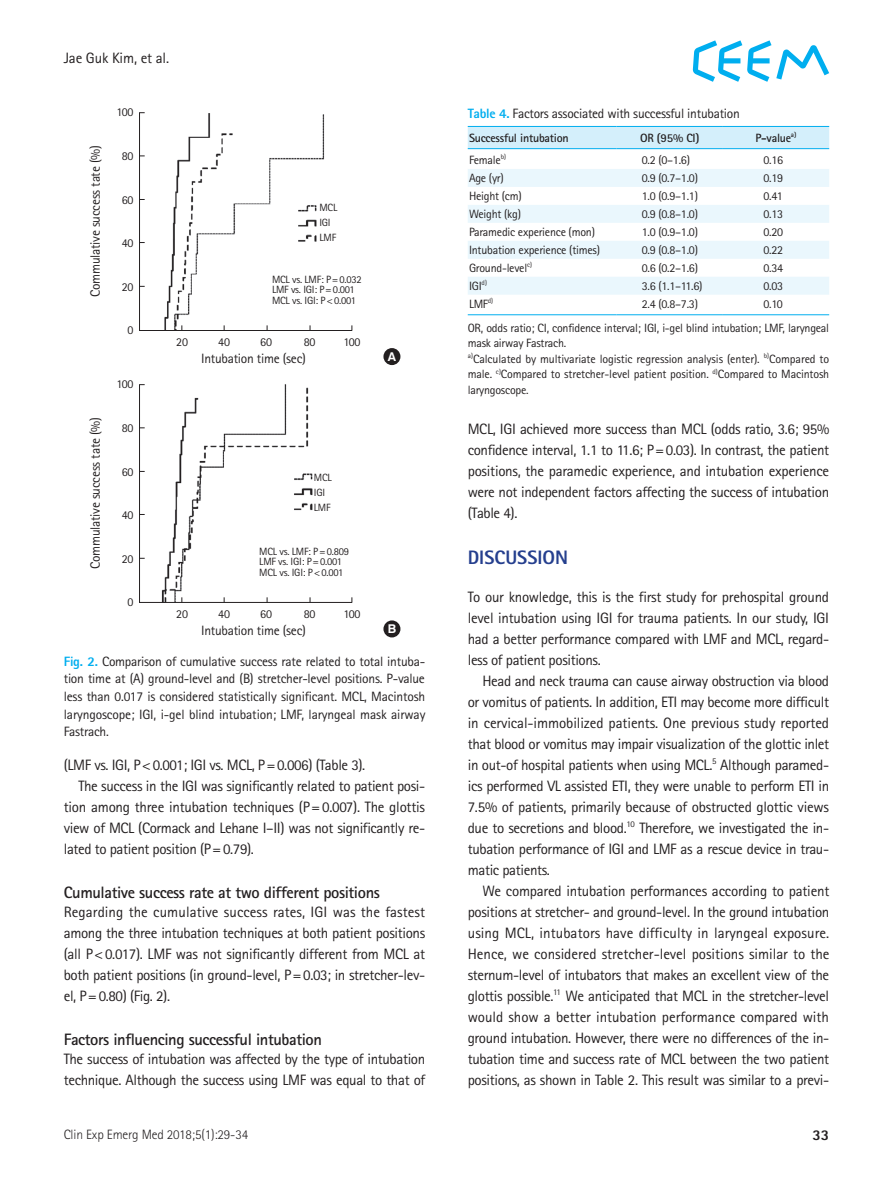
<style>
.page{position:relative;width:893px;height:1191px;background:#fff}
.page>*{position:absolute;margin:0;border:0;box-sizing:border-box;transform-origin:0 0}
.t1{font:800 19.5px "Rotis Sans Serif Std";color:#253f8e}
.t2{font:700 16.5px "Rotis Sans Serif Std";letter-spacing:-.025em;color:#231f20}
.t3{font:15px/21px "Rotis Sans Serif Std";letter-spacing:-.025em;color:#231f20;text-align:justify}
.t4{font:800 15px "Rotis Sans Serif Std";color:#231f20}
.t5{font:13.5px/17.5px "Rotis Sans Serif Std";letter-spacing:-.02em;color:#231f20;text-align:justify}
.t6{font:300 13.5px "Rotis Sans Serif Std";letter-spacing:-.01em;color:#231f20}
.t7{font:700 12.15px "Swiss 721 BT";color:#fff}
.t8{font:12px/15.6px "Rotis Sans Serif Std";letter-spacing:-.02em;color:#231f20}
.t9{font:700 12px "Rotis Sans Serif Std";letter-spacing:-.02em;color:#231f20}
.t10{font:10.5px/15.1px "Rotis Sans Serif Std";letter-spacing:-.02em;color:#231f20}
.s1{font-weight:800;color:#00aeef}
</style>
<div class="page">
<svg style="left:693px;top:40px;width:136px;height:42px"></svg>
<div style="left:468px;top:127px;width:361px;height:21px;background:#d4effb"></div>
<svg style="left:468px;top:169px;width:361px;height:126px;fill:#eaf7fd"></svg>
<hr style="left:468px;top:126px;width:149px;height:1px;background:#00aeef">
<hr style="left:617px;top:126px;width:106px;height:1px;background:#00aeef">
<hr style="left:723px;top:126px;width:106px;height:1px;background:#00aeef">
<hr style="left:468px;top:148px;width:149px;height:1px;background:#00aeef">
<hr style="left:617px;top:148px;width:106px;height:1px;background:#00aeef">
<hr style="left:723px;top:148px;width:106px;height:1px;background:#00aeef">
<hr style="left:468px;top:314px;width:149px;height:1px;background:#00aeef">
<hr style="left:617px;top:314px;width:106px;height:1px;background:#00aeef">
<hr style="left:723px;top:314px;width:106px;height:1px;background:#00aeef">
<svg style="left:139px;top:112px;width:214px;height:219px"></svg>
<div style="left:383px;top:348px;width:17px;height:17px;background:#231f20;border-radius:50%"></div>
<svg style="left:139px;top:384px;width:214px;height:219px"></svg>
<div style="left:383px;top:620px;width:17px;height:17px;background:#231f20;border-radius:50%"></div>
<p class="t3" style="left:64px;top:47px;width:107px">Jae Guk Kim, et al.</p>
<p class="t5" style="left:87px;top:297px;width:153px;rotate:-90deg">Commulative success tate (%)</p>
<p class="t8" style="left:116px;top:104px;width:19px">100</p>
<p class="t8" style="left:122px;top:148px;width:13px">80</p>
<p class="t8" style="left:122px;top:192px;width:13px">60</p>
<p class="t8" style="left:122px;top:235px;width:13px">40</p>
<p class="t8" style="left:122px;top:279px;width:13px">20</p>
<p class="t8" style="left:128px;top:322px;width:7px">0</p>
<p class="t5" style="left:87px;top:569px;width:153px;rotate:-90deg">Commulative success tate (%)</p>
<p class="t8" style="left:116px;top:376px;width:19px">100</p>
<p class="t8" style="left:122px;top:420px;width:13px">80</p>
<p class="t8" style="left:122px;top:463px;width:13px">60</p>
<p class="t8" style="left:122px;top:507px;width:13px">40</p>
<p class="t8" style="left:122px;top:550px;width:13px">20</p>
<p class="t8" style="left:128px;top:594px;width:7px">0</p>
<p class="t10" style="left:319px;top:200px;width:19px">MCL<br>IGI<br>LMF</p>
<p class="t10" style="left:272px;top:274px;width:91px;line-height:10.5px">MCL vs. LMF: P=0.032<br>LMF vs. IGI: P=0.001<br>MCL vs. IGI: P&lt;0.001</p>
<p class="t8" style="left:176px;top:334px;width:13px">20</p>
<p class="t8" style="left:218px;top:334px;width:13px">40</p>
<p class="t8" style="left:260px;top:334px;width:13px">60</p>
<p class="t8" style="left:304px;top:334px;width:13px">80</p>
<p class="t8" style="left:343px;top:334px;width:19px">100</p>
<p class="t5" style="left:201px;top:350px;width:106px">Intubation time (sec)</p>
<p class="t10" style="left:314px;top:469px;width:19px">MCL<br>IGI<br>LMF</p>
<p class="t10" style="left:259px;top:545px;width:91px;line-height:10.5px">MCL vs. LMF: P=0.809<br>LMF vs. IGI: P=0.001<br>MCL vs. IGI: P&lt;0.001</p>
<p class="t7" style="left:388px;top:349px;width:10px">A</p>
<p class="t8" style="left:176px;top:606px;width:13px">20</p>
<p class="t8" style="left:218px;top:606px;width:13px">40</p>
<p class="t8" style="left:260px;top:606px;width:13px">60</p>
<p class="t8" style="left:304px;top:606px;width:13px">80</p>
<p class="t8" style="left:343px;top:606px;width:19px">100</p>
<p class="t5" style="left:201px;top:622px;width:106px">Intubation time (sec)</p>
<p class="t7" style="left:388px;top:621px;width:10px">B</p>
<p class="t5" style="left:64px;top:652px;width:363px"><span class="s1">Fig. 2.</span> Comparison of cumulative success rate related to total intuba&shy;tion time at (A) ground-level and (B) stretcher-level positions. P-value less than 0.017 is considered statistically significant. MCL, Macintosh laryngoscope; IGI, i-gel blind intubation; LMF, laryngeal mask airway Fastrach.</p>
<p class="t3" style="left:64px;top:754px;width:303px">(LMF vs. IGI, P&lt;0.001; IGI vs. MCL, P=0.006) (Table 3).</p>
<p class="t3" style="left:78px;top:775px;width:348px">The success in the IGI was significantly related to patient posi-</p>
<p class="t3" style="left:64px;top:796px;width:363px">tion among three intubation techniques (P=0.007). The glottis</p>
<p class="t3" style="left:64px;top:817px;width:363px">view of MCL (Cormack and Lehane I–II) was not significantly re-</p>
<p class="t3" style="left:64px;top:838px;width:192px">lated to patient position (P=0.79).</p>
<p class="t2" style="left:64px;top:881px;width:318px">Cumulative success rate at two different positions</p>
<p class="t3" style="left:64px;top:901px;width:363px">Regarding the cumulative success rates, IGI was the fastest among the three intubation techniques at both patient positions (all P&lt;0.017). LMF was not significantly different from MCL at both patient positions (in ground-level, P=0.03; in stretcher-lev&shy;el, P=0.80) (Fig. 2).</p>
<p class="t2" style="left:64px;top:1028px;width:260px">Factors influencing successful intubation</p>
<p class="t3" style="left:64px;top:1048px;width:363px">The success of intubation was affected by the type of intubation technique. Although the success using LMF was equal to that of</p>
<p class="t5" style="left:468px;top:104px;width:274px"><span class="s1">Table 4.</span> Factors associated with successful intubation</p>
<p class="t9" style="left:469px;top:130px;width:101px">Successful intubation</p>
<p class="t9" style="left:640px;top:130px;width:61px">OR (95% CI)</p>
<p class="t9" style="left:755px;top:130px;width:42px">P-value<sup>a)</sup></p>
<p class="t8" style="left:469px;top:152px;width:38px">Female<sup>b)</sup></p>
<p class="t8" style="left:642px;top:152px;width:50px">0.2 (0–1.6)</p>
<p class="t8" style="left:763px;top:152px;width:21px">0.16</p>
<p class="t8" style="left:469px;top:170px;width:36px">Age (yr)</p>
<p class="t8" style="left:642px;top:170px;width:58px">0.9 (0.7–1.0)</p>
<p class="t8" style="left:763px;top:170px;width:21px">0.19</p>
<p class="t8" style="left:469px;top:188px;width:54px">Height (cm)</p>
<p class="t8" style="left:642px;top:188px;width:58px">1.0 (0.9–1.1)</p>
<p class="t8" style="left:763px;top:188px;width:21px">0.41</p>
<p class="t8" style="left:469px;top:206px;width:54px">Weight (kg)</p>
<p class="t8" style="left:642px;top:206px;width:58px">0.9 (0.8–1.0)</p>
<p class="t8" style="left:763px;top:206px;width:21px">0.13</p>
<p class="t8" style="left:469px;top:224px;width:127px">Paramedic experience (mon)</p>
<p class="t8" style="left:642px;top:224px;width:58px">1.0 (0.9–1.0)</p>
<p class="t8" style="left:763px;top:224px;width:21px">0.20</p>
<p class="t8" style="left:469px;top:242px;width:133px">Intubation experience (times)</p>
<p class="t8" style="left:642px;top:242px;width:58px">0.9 (0.8–1.0)</p>
<p class="t8" style="left:763px;top:242px;width:21px">0.22</p>
<p class="t8" style="left:469px;top:260px;width:64px">Ground-level<sup>c)</sup></p>
<p class="t8" style="left:642px;top:260px;width:58px">0.6 (0.2–1.6)</p>
<p class="t8" style="left:763px;top:260px;width:21px">0.34</p>
<p class="t8" style="left:469px;top:278px;width:19px">IGI<sup>d)</sup></p>
<p class="t8" style="left:642px;top:278px;width:62px">3.6 (1.1–11.6)</p>
<p class="t8" style="left:763px;top:278px;width:21px">0.03</p>
<p class="t8" style="left:469px;top:296px;width:26px">LMF<sup>d)</sup></p>
<p class="t8" style="left:642px;top:296px;width:58px">2.4 (0.8–7.3)</p>
<p class="t8" style="left:468px;top:292px;width:363px;line-height:23.7px;text-indent:296px">0.10<br>OR, odds ratio; CI, confidence interval; IGI, i-gel blind intubation; LMF, laryngeal</p>
<p class="t8" style="left:468px;top:335px;width:363px">mask airway Fastrach.<br><sup>a)</sup>Calculated by multivariate logistic regression analysis (enter). <sup>b)</sup>Compared to male. <sup>c)</sup>Compared to stretcher-level patient position. <sup>d)</sup>Compared to Macintosh laryngoscope.</p>
<p class="t3" style="left:468px;top:418px;width:363px">MCL, IGI achieved more success than MCL (odds ratio, 3.6; 95% confidence interval, 1.1 to 11.6; P=0.03). In contrast, the patient positions, the paramedic experience, and intubation experience were not independent factors affecting the success of intubation (Table 4).</p>
<h1 class="t1" style="left:468px;top:545px;width:102px">DISCUSSION</h1>
<p class="t3" style="left:468px;top:586px;width:363px">To our knowledge, this is the first study for prehospital ground level intubation using IGI for trauma patients. In our study, IGI had a better performance compared with LMF and MCL, regard&shy;less of patient positions.</p>
<p class="t3" style="left:468px;top:670px;width:363px;text-indent:15px">Head and neck trauma can cause airway obstruction via blood or vomitus of patients. In addition, ETI may become more difficult in cervical-immobilized patients. One previous study reported that blood or vomitus may impair visualization of the glottic inlet in out-of hospital patients when using MCL.<sup>5</sup> Although paramed&shy;ics performed VL assisted ETI, they were unable to perform ETI in 7.5% of patients, primarily because of obstructed glottic views due to secretions and blood.<sup>10</sup> Therefore, we investigated the in&shy;tubation performance of IGI and LMF as a rescue device in trau&shy;matic patients.</p>
<p class="t3" style="left:468px;top:880px;width:363px;text-indent:15px">We compared intubation performances according to patient positions at stretcher- and ground-level. In the ground intubation using MCL, intubators have difficulty in laryngeal exposure.<br>Hence, we considered stretcher-level positions similar to the sternum-level of intubators that makes an excellent view of the glottis possible.<sup>11</sup> We anticipated that MCL in the stretcher-level would show a better intubation performance compared with ground intubation. However, there were no differences of the in&shy;tubation time and success rate of MCL between the two patient positions, as shown in Table 2. This result was similar to a previ-</p>
<p class="t6" style="left:64px;top:1126px;width:186px">Clin Exp Emerg Med 2018;5(1):29-34</p>
<p class="t4" style="left:812px;top:1125px;width:18px">33</p>
</div>
